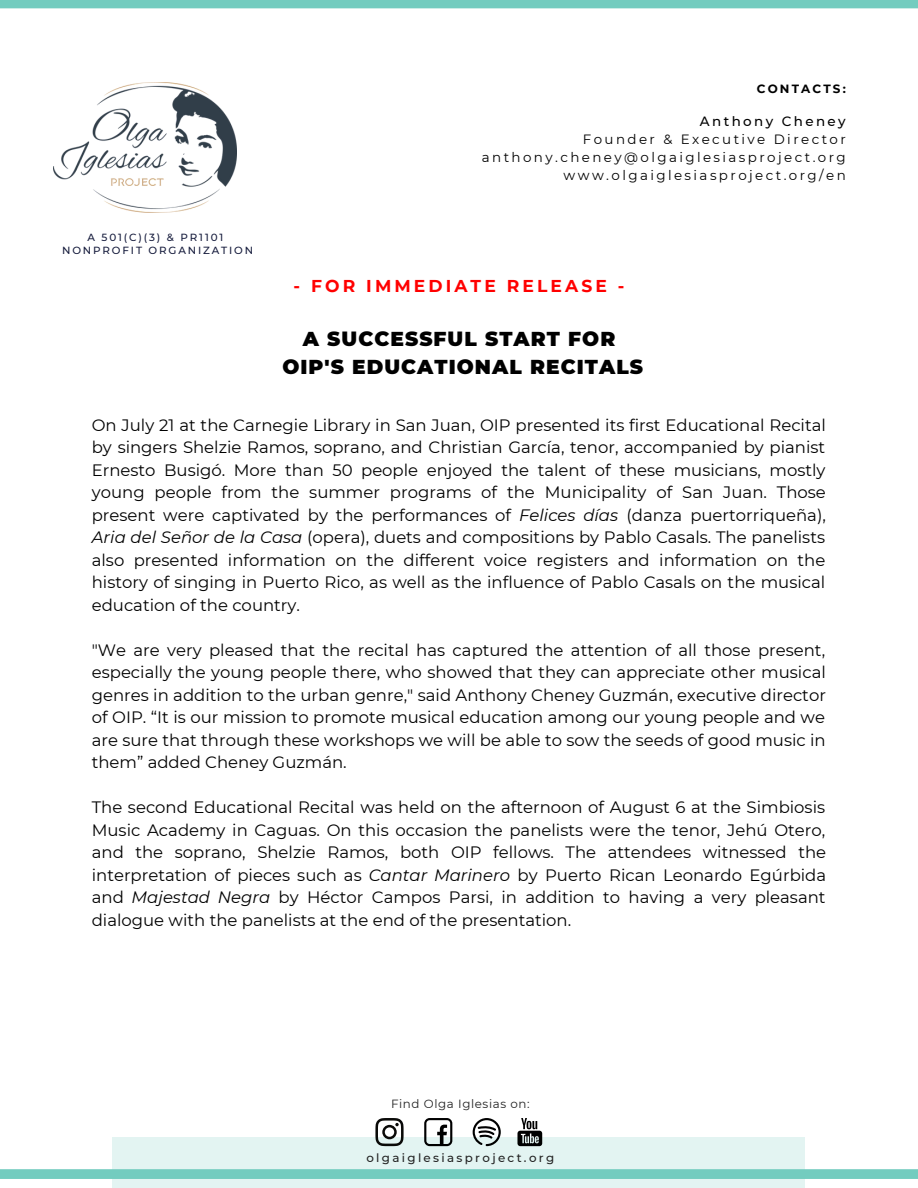
<style>
.page{position:relative;width:918px;height:1188px;background:#fff}
.page>*{position:absolute;margin:0;border:0;box-sizing:border-box;transform-origin:0 0}
.t1{font:900 20.1px/28.2px "Montserrat";letter-spacing:.055em;color:#000;text-align:center}
.t2{font:700 17.1px "Montserrat";letter-spacing:.18em;color:#f00}
.t3{font:16.5px/22.5px "Montserrat";color:#000;text-align:justify}
.t4{font:13.5px/17.9px "Montserrat";letter-spacing:.18em;color:#000;text-align:right}
.t5{font:500 13.5px "Montserrat";letter-spacing:.18em;color:#000}
.t6{font:700 12px "Montserrat";letter-spacing:.18em;color:#000}
.t7{font:500 11.85px "Montserrat";letter-spacing:.195em;color:#222}
.t8{font:11.85px "Montserrat";letter-spacing:.05em;color:#222}
.t9{font:500 10.35px/13.8px "Montserrat";letter-spacing:.18em;color:#141a3b;text-align:center}
.s1{font-style:italic}
</style>
<div class="page">
<div style="left:0;top:0;width:918px;height:8px;background:#73ccbf"></div>
<svg style="left:0;top:1169px;width:918px;height:10px;background:#76cdc0"></svg>
<svg style="left:113px;top:1138px;width:692px;height:50px;background:#ccebe7"></svg>
<svg style="left:375px;top:1118px;width:29px;height:28px"></svg>
<svg style="left:424px;top:1118px;width:28px;height:28px"></svg>
<svg style="left:473px;top:1118px;width:28px;height:28px"></svg>
<svg style="left:517px;top:1118px;width:25px;height:28px"></svg>
<img style="left:54px;top:83px;width:183px;height:129px">
<p class="t6" style="left:757px;top:82px;width:90px">CONTACTS:</p>
<p class="t9" style="left:62px;top:230px;width:193px">A 501(C)(3) &amp; PR1101<br>NONPROFIT ORGANIZATION</p>
<p class="t5" style="left:700px;top:113px;width:147px">Anthony Cheney</p>
<p class="t4" style="left:482px;top:130px;width:365px">Founder &amp; Executive Director anthony.cheney@olgaiglesiasproject.org www.olgaiglesiasproject.org/en</p>
<p class="t2" style="left:293px;top:276px;width:333px">- FOR IMMEDIATE RELEASE -</p>
<p class="t1" style="left:282px;top:324px;width:362px">A SUCCESSFUL START FOR<br>OIP'S EDUCATIONAL RECITALS</p>
<p class="t3" style="left:92px;top:414px;width:736px">On July 21 at the Carnegie Library in San Juan, OIP presented its first Educational Recital by singers Shelzie Ramos, soprano, and Christian García, tenor, accompanied by pianist Ernesto Busigó. More than 50 people enjoyed the talent of these musicians, mostly young people from the summer programs of the Municipality of San Juan. Those present were captivated by the performances of <span class="s1">Felices días</span> (danza puertorriqueña), <span class="s1">Aria del Señor de la Casa</span> (opera), duets and compositions by Pablo Casals. The panelists also presented information on the different voice registers and information on the history of singing in Puerto Rico, as well as the influence of Pablo Casals on the musical education of the country.</p>
<p class="t3" style="left:92px;top:639px;width:736px">"We are very pleased that the recital has captured the attention of all those present, especially the young people there, who showed that they can appreciate other musical genres in addition to the urban genre," said Anthony Cheney Guzmán, executive director of OIP. “It is our mission to promote musical education among our young people and we are sure that through these workshops we will be able to sow the seeds of good music in them” added Cheney Guzmán.</p>
<p class="t3" style="left:92px;top:796px;width:736px">The second Educational Recital was held on the afternoon of August 6 at the Simbiosis Music Academy in Caguas. On this occasion the panelists were the tenor, Jehú Otero, and the soprano, Shelzie Ramos, both OIP fellows. The attendees witnessed the interpretation of pieces such as <span class="s1">Cantar Marinero</span> by Puerto Rican Leonardo Egúrbida and <span class="s1">Majestad Negra</span> by Héctor Campos Parsi, in addition to having a very pleasant dialogue with the panelists at the end of the presentation.</p>
<p class="t8" style="left:391px;top:1096px;width:140px">Find Olga Iglesias on:</p>
<p class="t7" style="left:366px;top:1151px;width:189px">olgaiglesiasproject.org</p>
</div>
